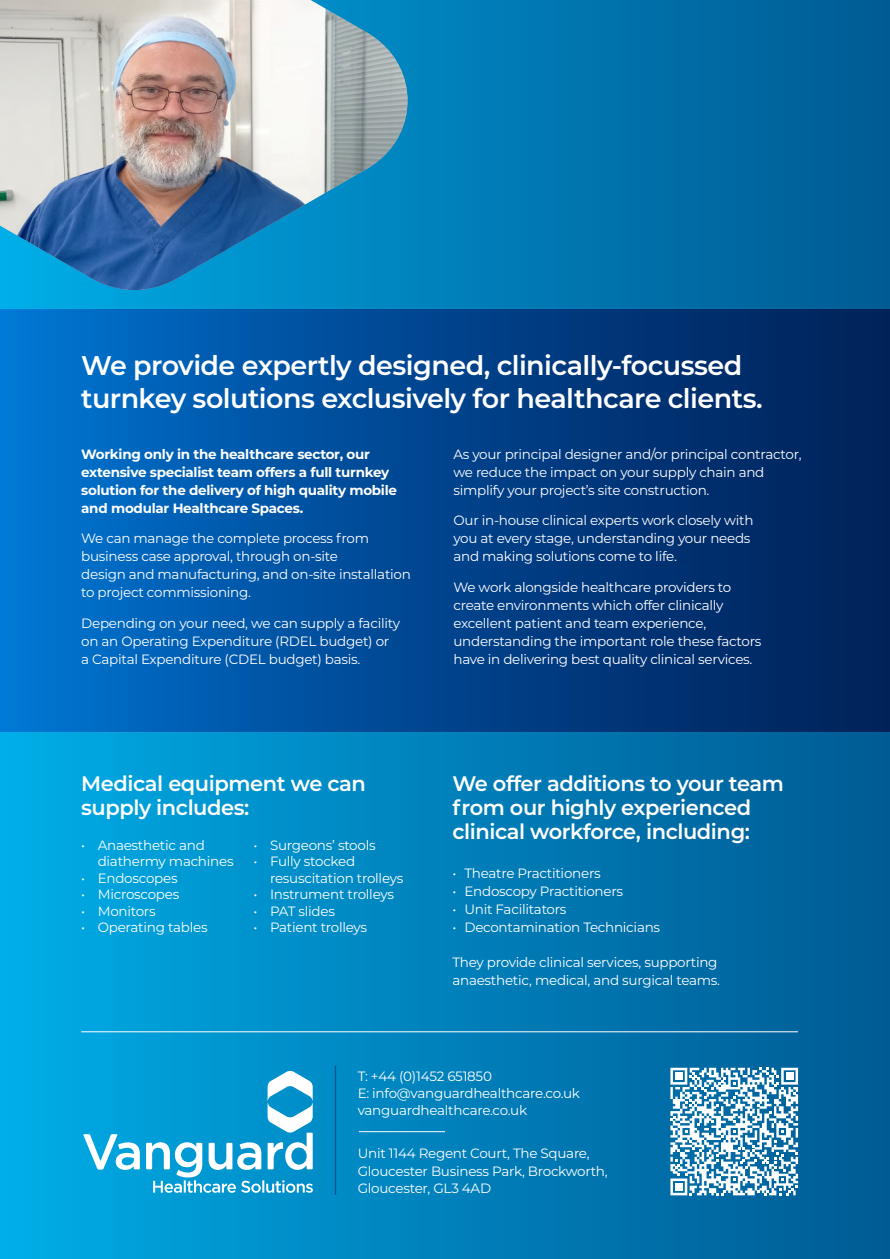
<style>
.page{position:relative;width:890px;height:1259px;background:#fff}
.page>*{position:absolute;margin:0;border:0;box-sizing:border-box;transform-origin:0 0}
.t1{font:600 27px/33px "Montserrat";letter-spacing:-.02em;color:#fff}
.t2{font:600 21px/24px "Montserrat";letter-spacing:-.02em;color:#fff}
.t3{font:13.5px/18px "Montserrat";letter-spacing:-.02em;color:#fff}
.t4{font:700 13.5px/18px "Montserrat";letter-spacing:-.02em;color:#fff}
</style>
<div class="page">
<div style="left:0;top:0;width:889px;height:1259px;background:linear-gradient(to right,#00ace6,#005993)"></div>
<div style="left:0;top:309px;width:890px;height:422px;background:linear-gradient(to right,#0072cf,#001c53)"></div>
<img style="left:0;top:0;width:407px;height:290px">
<svg style="left:83px;top:1134px;width:57px;height:36px"></svg>
<svg style="left:146px;top:1071px;width:167px;height:122px"></svg>
<hr style="left:334px;top:1065px;width:2px;height:130px;background:#005a93">
<hr style="left:359px;top:1131px;width:86px;height:1px;background:#fff">
<svg style="left:670px;top:1068px;width:128px;height:127px"></svg>
<div style="left:675px;top:1072px;width:7px;height:8px;background:#fff"></div>
<div style="left:786px;top:1072px;width:7px;height:8px;background:#fff"></div>
<div style="left:675px;top:1183px;width:7px;height:7px;background:#fff"></div>
<hr style="left:81px;top:1031px;width:717px;height:1px;background:#fff">
<p class="t1" style="left:81px;top:347px;width:683px">We provide expertly designed, clinically-focussed turnkey solutions exclusively for healthcare clients.</p>
<p class="t4" style="left:81px;top:444px;width:317px">Working only in the healthcare sector, our extensive specialist team offers a full turnkey solution for the delivery of high quality mobile and modular Healthcare Spaces.</p>
<p class="t3" style="left:81px;top:529px;width:331px">We can manage the complete process from business case approval, through on-site<br>design and manufacturing, and on-site installation to project commissioning.</p>
<p class="t3" style="left:81px;top:614px;width:320px">Depending on your need, we can supply a facility on an Operating Expenditure (RDEL budget) or a Capital Expenditure (CDEL budget) basis.</p>
<p class="t3" style="left:453px;top:444px;width:349px">As your principal designer and/or principal contractor, we reduce the impact on your supply chain and simplify your project’s site construction.</p>
<p class="t3" style="left:453px;top:511px;width:301px">Our in-house clinical experts work closely with you at every stage, understanding your needs and making solutions come to life.</p>
<p class="t3" style="left:453px;top:578px;width:309px">We work alongside healthcare providers to create environments which offer clinically excellent patient and team experience, understanding the important role these factors have in delivering best quality clinical services.</p>
<p class="t2" style="left:81px;top:770px;width:286px">Medical equipment we can supply includes:</p>
<p class="t2" style="left:452px;top:770px;width:333px">We offer additions to your team from our highly experienced clinical workforce, including:</p>
<p class="t3" style="left:253px;top:835px;width:124px">• Surgeons’ stools</p>
<p class="t3" style="left:270px;top:853px;width:135px;line-height:16.5px;text-indent:-16px">• Fully stocked resuscitation trolleys</p>
<p class="t3" style="left:253px;top:885px;width:142px">• Instrument trolleys</p>
<p class="t3" style="left:253px;top:901px;width:83px">• PAT slides</p>
<p class="t3" style="left:253px;top:918px;width:115px">• Patient trolleys</p>
<p class="t3" style="left:98px;top:836px;width:137px;line-height:16.5px;text-indent:-16px">• Anaesthetic and diathermy machines</p>
<p class="t3" style="left:81px;top:868px;width:98px">• Endoscopes</p>
<p class="t3" style="left:81px;top:885px;width:100px">• Microscopes</p>
<p class="t3" style="left:81px;top:901px;width:76px">• Monitors</p>
<p class="t3" style="left:81px;top:918px;width:128px">• Operating tables</p>
<p class="t3" style="left:452px;top:863px;width:150px">• Theatre Practitioners</p>
<p class="t3" style="left:452px;top:881px;width:172px">• Endoscopy Practitioners</p>
<p class="t3" style="left:452px;top:899px;width:116px">• Unit Facilitators</p>
<p class="t3" style="left:452px;top:917px;width:209px">• Decontamination Technicians</p>
<p class="t3" style="left:452px;top:952px;width:269px">They provide clinical services, supporting anaesthetic, medical, and surgical teams.</p>
<p class="t3" style="left:358px;top:1067px;width:224px;line-height:17.2px">T: +44 (0)1452 651850<br>E: info@vanguardhealthcare.co.uk vanguardhealthcare.co.uk</p>
<p class="t3" style="left:358px;top:1144px;width:251px;line-height:17.2px">Unit 1144 Regent Court, The Square,<br>Gloucester Business Park, Brockworth,<br>Gloucester, GL3 4AD</p>
</div>
